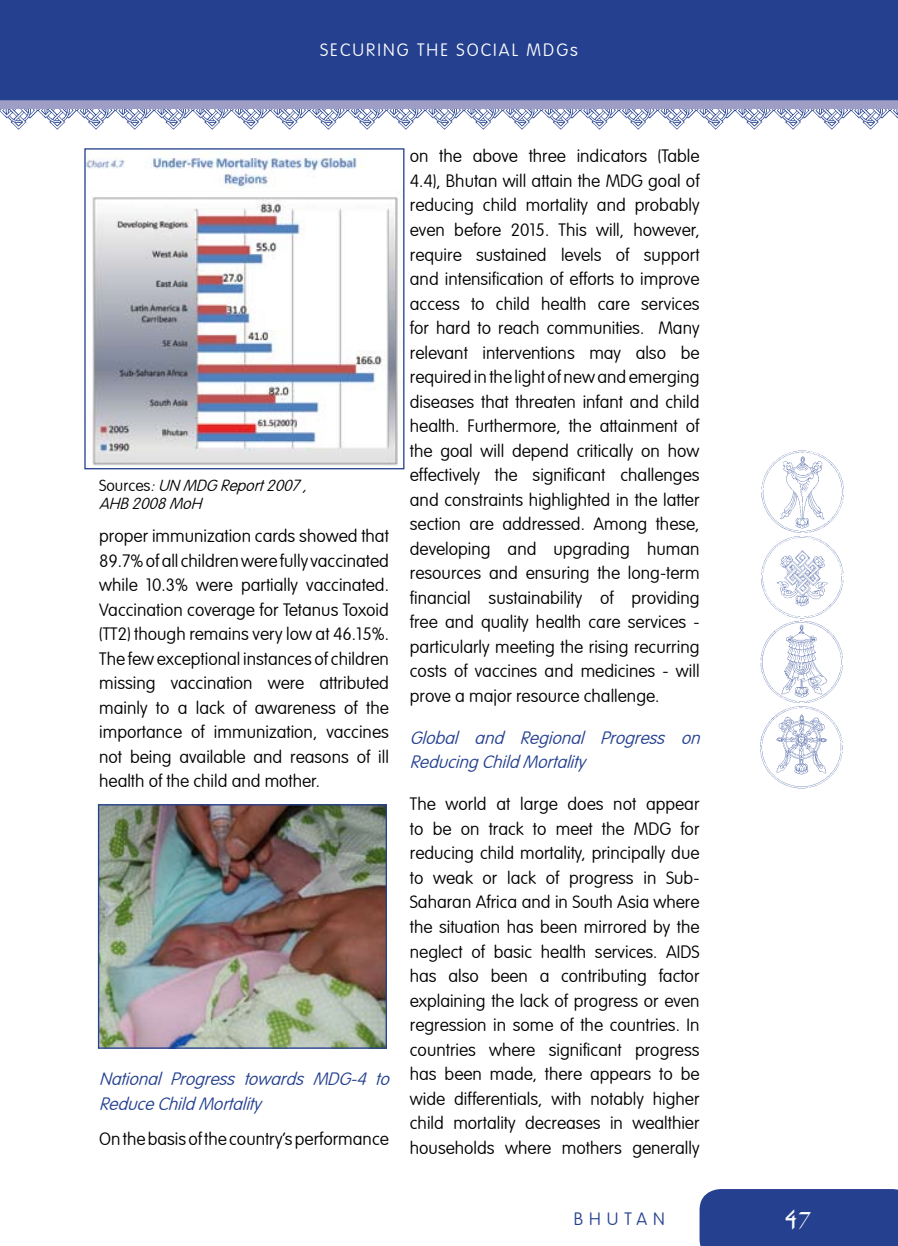
<style>
.page{position:relative;width:898px;height:1246px;background:#fff}
.page>*{position:absolute;margin:0;border:0;box-sizing:border-box;transform-origin:0 0}
.t1{font:28px "Oak";color:#fff}
.t2{font:100 17.5px/24.5px "VAG Rounded LT";color:#000;text-align:justify}
.t3{font:italic 100 17.5px/24.5px "VAG Rounded LT";color:#24408f}
.t4{font:100 17.5px "VAG Rounded LT";letter-spacing:.3em;color:#fff}
.t5{font:100 17.5px "VAG Rounded LT";letter-spacing:.34em;color:#24408f}
.t6{font:italic 100 15.75px/17.3px "VAG Rounded LT";color:#000}
.s1{font-style:normal}
</style>
<div class="page">
<img style="left:0;top:109px;width:898px;height:79px">
<div style="left:1px;top:1px;width:896px;height:106px;background:#24408f"></div>
<div style="left:0;top:0;width:898px;height:108px;border:2px solid #24408f"></div>
<div style="left:0;top:100px;width:898px;height:9px;background:#9e9dc6"></div>
<div style="left:699px;top:1189px;width:199px;height:56px;background:#24408f"></div>
<img style="left:760px;top:450px;width:84px;height:339px">
<img style="left:86px;top:150px;width:316px;height:316px">
<div style="left:84px;top:148px;width:320px;height:321px;border:1px solid #24408f"></div>
<img style="left:100px;top:806px;width:285px;height:240px">
<div style="left:98px;top:804px;width:289px;height:244px;border:1px solid #24408f"></div>
<p class="t4" style="left:320px;top:40px;width:33px">securing</p>
<p class="t4" style="left:417px;top:40px;width:125px">thesocialmdg</p>
<p class="t4" style="left:570px;top:40px;width:9px">s</p>
<p class="t6" style="left:99px;top:477px;width:214px"><span class="s1">S o u r c e s</span> :UN MDG Report2007,<br>AHB2008MoH</p>
<p class="t2" style="left:99px;top:524px;width:291px">proper immunization cards showed that 89.7% of all children were fully vaccinated while 10.3% were partially vaccinated.<br>Vaccination coverage for Tetanus Toxoid (TT2) though remains very low at 46.15%.<br>The few exceptional instances of children missing vaccination were attributed mainly to a lack of awareness of the importance of immunization, vaccines not being available and reasons of ill health of the child and mother.</p>
<p class="t3" style="left:99px;top:1067px;width:297px">National Progress towards MDG-4 to<br>ReduceChildMortality</p>
<p class="t2" style="left:99px;top:1126px;width:291px">On the basis of the country’s performance</p>
<p class="t2" style="left:410px;top:145px;width:291px">on the above three indicators (Table 4.4), Bhutan will attain the MDG goal of reducing child mortality and probably even before 2015. This will, however, require sustained levels of support and intensification of efforts to improve access to child health care services for hard to reach communities. Many relevant interventions may also be required in the light of new and emerging diseases that threaten infant and child health. Furthermore, the attainment of the goal will depend critically on how effectively the significant challenges and constraints highlighted in the latter section are addressed. Among these, developing and upgrading human resources and ensuring the long-term financial sustainability of providing free and quality health care services - particularly meeting the rising recurring costs of vaccines and medicines - will prove a major resource challenge.</p>
<p class="t3" style="left:410px;top:726px;width:297px">Global and Regional Progress on<br>ReducingChildMortality</p>
<p class="t2" style="left:410px;top:792px;width:291px">The world at large does not appear to be on track to meet the MDG for reducing child mortality, principally due to weak or lack of progress in Sub-Saharan Africa and in South Asia where the situation has been mirrored by the neglect of basic health services. AIDS has also been a contributing factor explaining the lack of progress or even regression in some of the countries. In countries where significant progress has been made, there appears to be wide differentials, with notably higher child mortality decreases in wealthier households where mothers generally</p>
<p class="t5" style="left:574px;top:1208px;width:92px">BHUTAN</p>
<h1 class="t1" style="left:785px;top:1204px;width:14px">47</h1>
</div>
